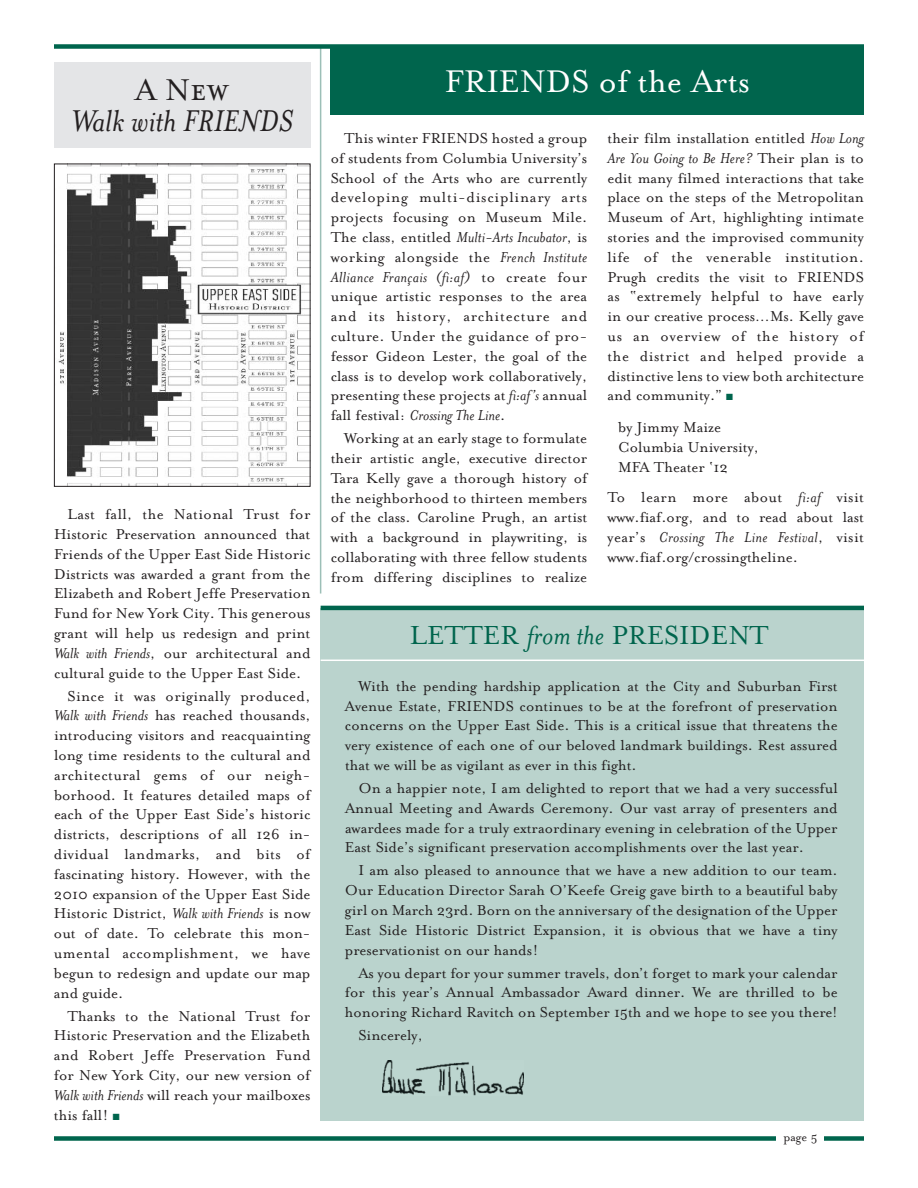
<style>
.page{position:relative;width:918px;height:1188px;background:#fff}
.page>*{position:absolute;margin:0;border:0;box-sizing:border-box;transform-origin:0 0}
.t1{font:36px "Mrs Eaves Roman";color:#fff}
.t2{font:italic 34.5px "Mrs Eaves";color:#231f20}
.t3{font:34.5px "Mrs Eaves Small Caps";color:#231f20}
.t4{font:30px "Mrs Eaves Small Caps";color:#00654d}
.t5{font:16.5px/19.8px "Mrs Eaves Roman";color:#231f20;text-align:justify}
.t6{font:italic 16.5px "Mrs Eaves";letter-spacing:.02em;color:#231f20}
.t7{font:italic 16.5px "Mrs Eaves";color:#231f20}
.t8{font:13.5px "Mrs Eaves Roman";color:#231f20}
.s1{font-family:"Mrs Eaves";font-style:italic}
.s2{color:#00654d}
.s3{font-family:"Mrs Eaves Roman";font-style:normal}
</style>
<div class="page">
<div style="left:331px;top:47px;width:533px;height:68px;background:#00654d"></div>
<div style="left:54px;top:62px;width:256px;height:85px;background:#e4e5e7"></div>
<div style="left:321px;top:608px;width:543px;height:512px;background:#bad3cd"></div>
<hr style="left:321px;top:660px;width:543px;height:1px;background:#fff">
<hr style="left:321px;top:606px;width:543px;height:4px;background:#00654d">
<hr style="left:320px;top:46px;width:1px;height:548px;background:#9cbfb7">
<img style="left:383px;top:1061px;width:141px;height:35px">
<div style="left:54px;top:1136px;width:810px;height:5px;background:#00654d"></div>
<div style="left:54px;top:44px;width:810px;height:5px;background:#00654d"></div>
<div style="left:777px;top:1131px;width:47px;height:15px;background:#fff"></div>
<img style="left:58px;top:166px;width:250px;height:319px">
<div style="left:54px;top:164px;width:256px;height:323px;border:1px solid #231f20"></div>
<h2 class="t3" style="left:135px;top:68px;width:96px">A New</h2>
<h2 class="t2" style="left:71px;top:99px;width:224px">Walk with FRIENDS</h2>
<p class="t5" style="left:54px;top:504px;width:258px;text-indent:13px">Last fall, the National Trust for Historic Preservation announced that Friends of the Upper East Side Historic Districts was awarded a grant from the Elizabeth and Robert Jeffe Preservation Fund for New York City. This generous grant will help us redesign and print <span class="s1">Walk with Friends</span>, our architectural and cultural guide to the Upper East Side.</p>
<p class="t5" style="left:54px;top:685px;width:258px;text-indent:14px">Since it was originally produced, <span class="s1">Walk with Friends</span> has reached thousands, introducing visitors and reacquainting long time residents to the cultural and architectural gems of our neigh&shy;borhood. It features detailed maps of each of the Upper East Side’s historic districts, descriptions of all 126 in&shy;dividual landmarks, and bits of fascinating history. However, with the 2010 expansion of the Upper East Side Historic District, <span class="s1">Walk with Friends</span> is now out of date. To celebrate this mon&shy;umental accomplishment, we have begun to redesign and update our map and guide.</p>
<p class="t5" style="left:54px;top:1005px;width:258px;text-indent:14px">Thanks to the National Trust for Historic Preservation and the Elizabeth and Robert Jeffe Preservation Fund for New York City, our new version of <span class="s1">Walk with Friends</span> will reach your mailboxes this fall! <span class="s2">■</span></p>
<h1 class="t1" style="left:445px;top:59px;width:307px">FRIENDS of the Arts</h1>
<p class="t5" style="left:331px;top:127px;width:258px;text-indent:14px">This winter FRIENDS hosted a group of students from Columbia University’s School of the Arts who are currently developing multi-disciplinary arts projects focusing on Museum Mile.<br>The class, entitled <span class="s1">Multi-Arts Incubator</span>, is working alongside the <span class="s1">French Institute</span></p>
<p class="t6" style="left:331px;top:266px;width:258px">Alliance Français (fi:af) <span class="s3">to create four</span></p>
<p class="t5" style="left:331px;top:286px;width:258px">unique artistic responses to the area and its history, architecture and culture. Under the guidance of pro&shy;fessor Gideon Lester, the goal of the class is to develop work collaboratively, presenting these projects at <span class="s1">fi:af’s</span> annual</p>
<p class="t7" style="left:331px;top:405px;width:176px"><span class="s3">fall festival:</span> Crossing The Line<span class="s3">.</span></p>
<p class="t5" style="left:331px;top:428px;width:258px;text-indent:13px">Working at an early stage to formulate their artistic angle, executive director Tara Kelly gave a thorough history of the neighborhood to thirteen members of the class. Caroline Prugh, an artist with a background in playwriting, is collaborating with three fellow students from differing disciplines to realize</p>
<p class="t5" style="left:608px;top:127px;width:258px">their film installation entitled <span class="s1">How Long</span></p>
<p class="t7" style="left:607px;top:147px;width:258px">Are You Going to Be Here? <span class="s3">Their plan is to</span></p>
<p class="t5" style="left:607px;top:167px;width:258px">edit many filmed interactions that take place on the steps of the Metropolitan Museum of Art, highlighting intimate stories and the improvised community life of the venerable institution.<br>Prugh credits the visit to FRIENDS as “extremely helpful to have early in our creative process…Ms. Kelly gave us an overview of the history of the district and helped provide a distinctive lens to view both architecture and community.” <span class="s2">■</span></p>
<p class="t5" style="left:618px;top:417px;width:142px;text-align:left">by Jimmy Maize<br>Columbia University,<br>MFA Theater ‘12</p>
<p class="t5" style="left:608px;top:487px;width:258px">To learn more about <span class="s1">fi:af</span> visit www.fiaf.org, and to read about last</p>
<p class="t6" style="left:608px;top:527px;width:258px"><span class="s3">year’s</span> Crossing The Line Festival<span class="s3">, visit</span></p>
<p class="t5" style="left:607px;top:546px;width:192px">www.fiaf.org/crossingtheline.</p>
<h3 class="t4" style="left:410px;top:616px;width:361px">LETTER <span class="s1">from the</span> PRESIDENT</h3>
<p class="t5" style="left:345px;top:675px;width:494px;text-indent:14px">With the pending hardship application at the City and Suburban First Avenue Estate, FRIENDS continues to be at the forefront of preservation concerns on the Upper East Side. This is a critical issue that threatens the very existence of each one of our beloved landmark buildings. Rest assured that we will be as vigilant as ever in this fight.</p>
<p class="t5" style="left:345px;top:777px;width:494px;text-indent:14px">On a happier note, I am delighted to report that we had a very successful Annual Meeting and Awards Ceremony. Our vast array of presenters and awardees made for a truly extraordinary evening in celebration of the Upper East Side’s significant preservation accomplishments over the last year.</p>
<p class="t5" style="left:345px;top:860px;width:494px;text-indent:14px">I am also pleased to announce that we have a new addition to our team.<br>Our Education Director Sarah O’Keefe Greig gave birth to a beautiful baby girl on March 23rd. Born on the anniversary of the designation of the Upper East Side Historic District Expansion, it is obvious that we have a tiny preservationist on our hands!</p>
<p class="t5" style="left:345px;top:962px;width:494px;text-indent:14px">As you depart for your summer travels, don’t forget to mark your calendar for this year’s Annual Ambassador Award dinner. We are thrilled to be honoring Richard Ravitch on September 15th and we hope to see you there!</p>
<p class="t5" style="left:358px;top:1025px;width:66px">Sincerely,</p>
<p class="t8" style="left:784px;top:1128px;width:35px">page 5</p>
</div>
